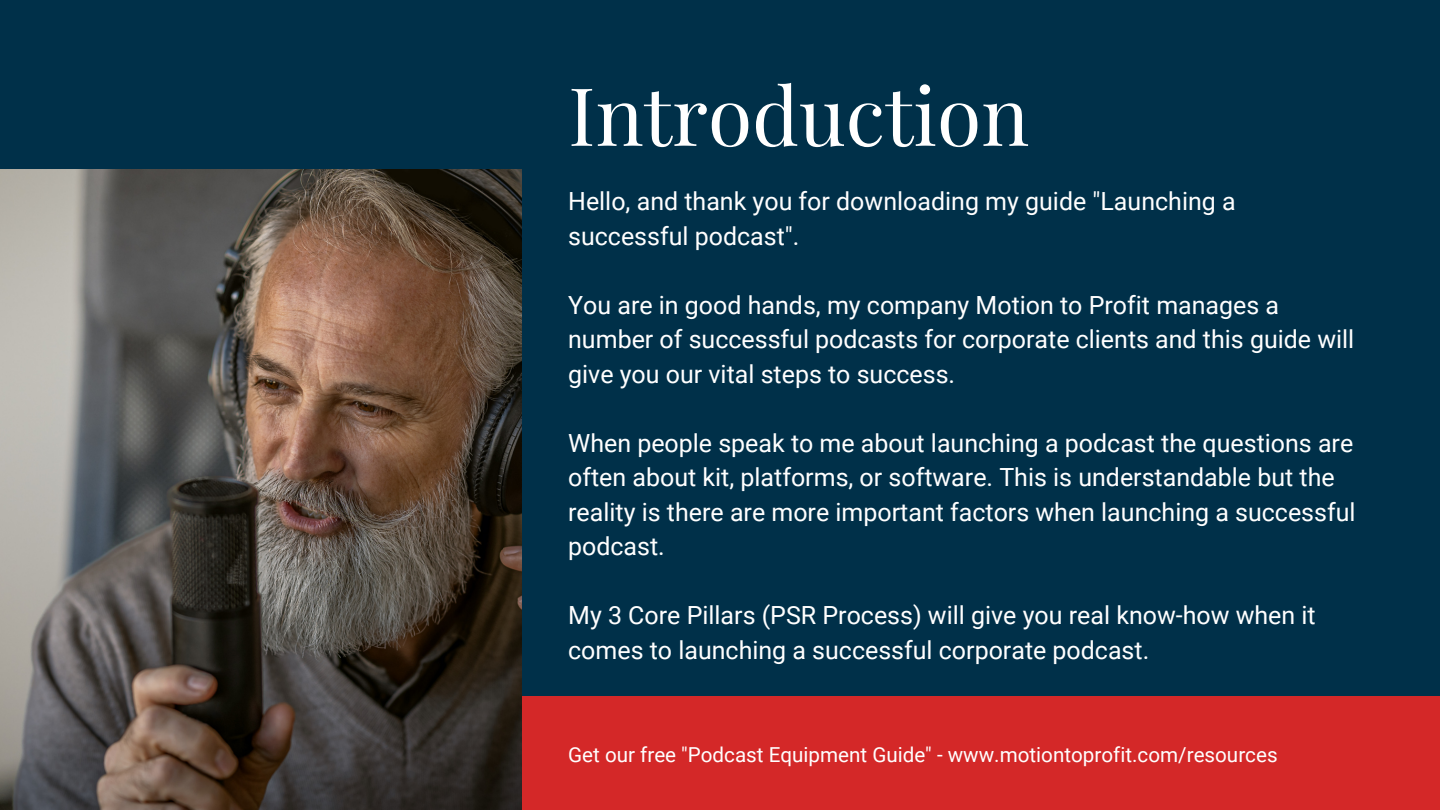
<style>
.page{position:relative;width:1440px;height:810px;background:#003049}
.page>*{position:absolute;margin:0;border:0;box-sizing:border-box;transform-origin:0 0}
.t1{font:80.6px "Playfair Display";color:#fff}
.t2{font:25px/34.5px "Roboto";color:#fff}
.t3{font:20.6px "Roboto";color:#fff}
</style>
<div class="page">
<div style="left:0;top:696px;width:1440px;height:114px;background:#d42828"></div>
<img style="left:0;top:170px;width:522px;height:640px">
<h1 class="t1" style="left:568px;top:59px;width:463px">Introduction</h1>
<p class="t2" style="left:568px;top:184px;width:669px">Hello, and thank you for downloading my guide "Launching a successful podcast".</p>
<p class="t2" style="left:568px;top:288px;width:788px">You are in good hands, my company Motion to Profit manages a number of successful podcasts for corporate clients and this guide will give you our vital steps to success.</p>
<p class="t2" style="left:568px;top:426px;width:789px">When people speak to me about launching a podcast the questions are often about kit, platforms, or software. This is understandable but the reality is there are more important factors when launching a successful podcast.</p>
<p class="t2" style="left:568px;top:598px;width:749px">My 3 Core Pillars (PSR Process) will give you real know-how when it comes to launching a successful corporate podcast.</p>
<p class="t3" style="left:568px;top:743px;width:711px">Get our free "Podcast Equipment Guide" - www.motiontoprofit.com/resources</p>
</div>
